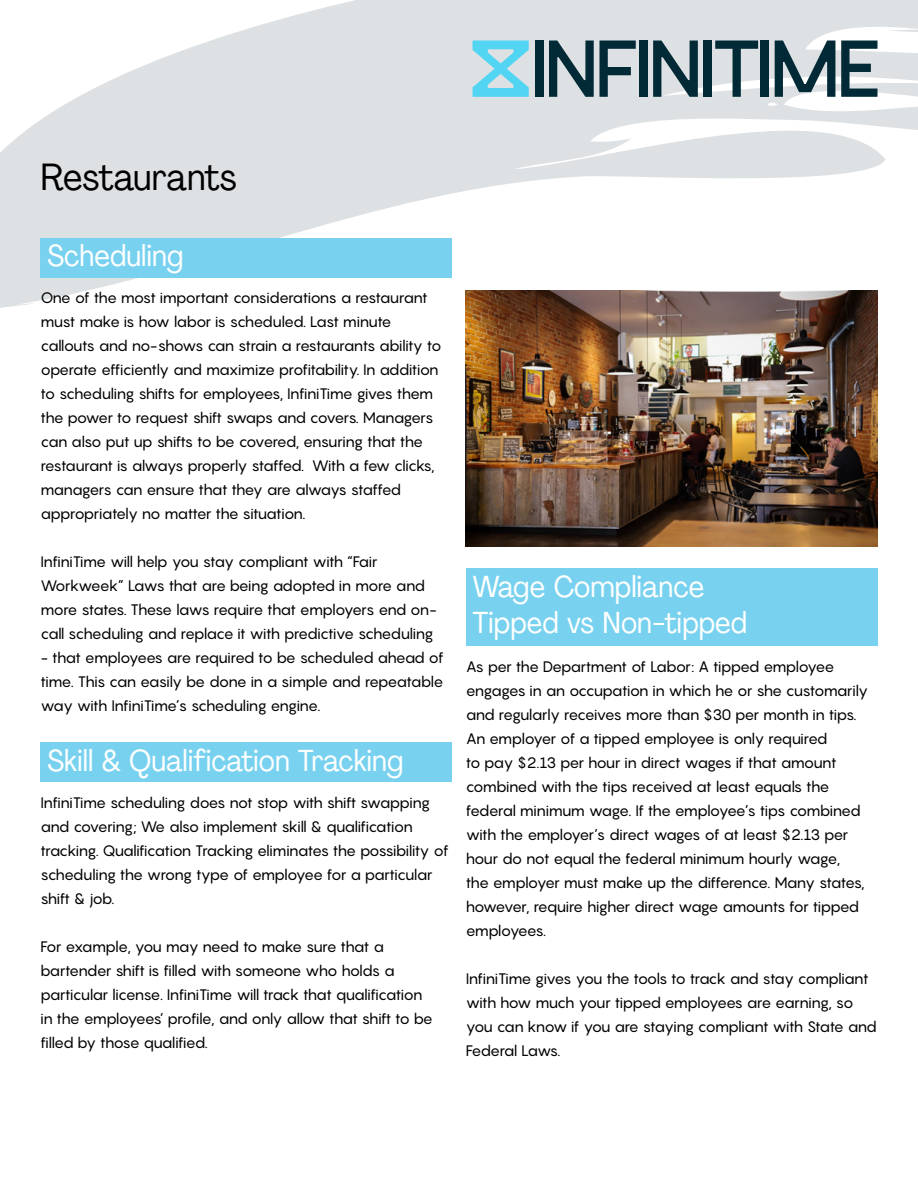
<style>
.page{position:relative;width:918px;height:1188px;background:#fff}
.page>*{position:absolute;margin:0;border:0;box-sizing:border-box;transform-origin:0 0}
.t1{font:condensed 37.5px "Agrandir";color:#000}
.t2{font:condensed 30px/36px "Agrandir";color:#fff}
.t3{font:15px/24px "Pangram";letter-spacing:-.06em;color:#000}
</style>
<div class="page">
<svg style="left:0;top:0;width:918px;height:312px;fill:#dee1e3"></svg>
<svg style="left:911px;top:83px;width:7px;height:5px"></svg>
<div style="left:40px;top:238px;width:412px;height:39px;background:#78d2ef"></div>
<div style="left:40px;top:742px;width:412px;height:40px;background:#78d2ef"></div>
<div style="left:466px;top:569px;width:412px;height:77px;background:#78d2ef"></div>
<div style="left:535px;top:41px;width:8px;height:56px;background:#012936"></div>
<svg style="left:549px;top:41px;width:45px;height:56px;background:#687e86"></svg>
<svg style="left:600px;top:41px;width:36px;height:56px;background:#81939a"></svg>
<div style="left:639px;top:41px;width:8px;height:56px;background:#012936"></div>
<svg style="left:653px;top:41px;width:45px;height:56px;background:#687f87"></svg>
<div style="left:704px;top:41px;width:8px;height:56px;background:#012936"></div>
<svg style="left:715px;top:41px;width:43px;height:56px;background:#9eacb1"></svg>
<div style="left:761px;top:41px;width:8px;height:56px;background:#012936"></div>
<svg style="left:775px;top:41px;width:60px;height:56px;background:#768b92"></svg>
<svg style="left:841px;top:41px;width:37px;height:56px;background:#6d838b"></svg>
<svg style="left:472px;top:40px;width:57px;height:57px;background:#8cd9ec"></svg>
<img style="left:466px;top:291px;width:411px;height:255px">
<h1 class="t1" style="left:40px;top:154px;width:198px">Restaurants</h1>
<h2 class="t2" style="left:48px;top:237px;width:137px">Scheduling</h2>
<p class="t3" style="left:40px;top:285px;width:403px">One of the most important considerations a restaurant must make is how labor is scheduled. Last minute callouts and no-shows can strain a restaurants ability to operate efficiently and maximize profitability. In addition to scheduling shifts for employees, InfiniTime gives them the power to request shift swaps and covers. Managers can also put up shifts to be covered, ensuring that the restaurant is always properly staffed. With a few clicks, managers can ensure that they are always staffed appropriately no matter the situation.</p>
<p class="t3" style="left:40px;top:549px;width:398px">InfiniTime will help you stay compliant with “Fair Workweek” Laws that are being adopted in more and more states. These laws require that employers end on&shy;call scheduling and replace it with predictive scheduling</p>
<p class="t3" style="left:40px;top:645px;width:405px;text-align:justify">- that employees are required to be scheduled ahead of time. This can easily be done in a simple and repeatable way with InfiniTime’s scheduling engine.</p>
<h2 class="t2" style="left:48px;top:742px;width:358px">Skill &amp; Qualification Tracking</h2>
<p class="t3" style="left:40px;top:790px;width:410px">InfiniTime scheduling does not stop with shift swapping and covering; We also implement skill &amp; qualification tracking. Qualification Tracking eliminates the possibility of scheduling the wrong type of employee for a particular shift &amp; job.</p>
<p class="t3" style="left:40px;top:934px;width:394px">For example, you may need to make sure that a bartender shift is filled with someone who holds a particular license. InfiniTime will track that qualification in the employees’ profile, and only allow that shift to be filled by those qualified.</p>
<h2 class="t2" style="left:473px;top:568px;width:276px">Wage Compliance<br>Tipped vs Non-tipped</h2>
<p class="t3" style="left:466px;top:655px;width:404px">As per the Department of Labor: A tipped employee engages in an occupation in which he or she customarily and regularly receives more than $30 per month in tips.<br>An employer of a tipped employee is only required<br>to pay $2.13 per hour in direct wages if that amount combined with the tips received at least equals the federal minimum wage. If the employee’s tips combined with the employer’s direct wages of at least $2.13 per hour do not equal the federal minimum hourly wage,<br>the employer must make up the difference. Many states, however, require higher direct wage amounts for tipped employees.</p>
<p class="t3" style="left:466px;top:967px;width:413px">InfiniTime gives you the tools to track and stay compliant with how much your tipped employees are earning, so you can know if you are staying compliant with State and Federal Laws.</p>
</div>
